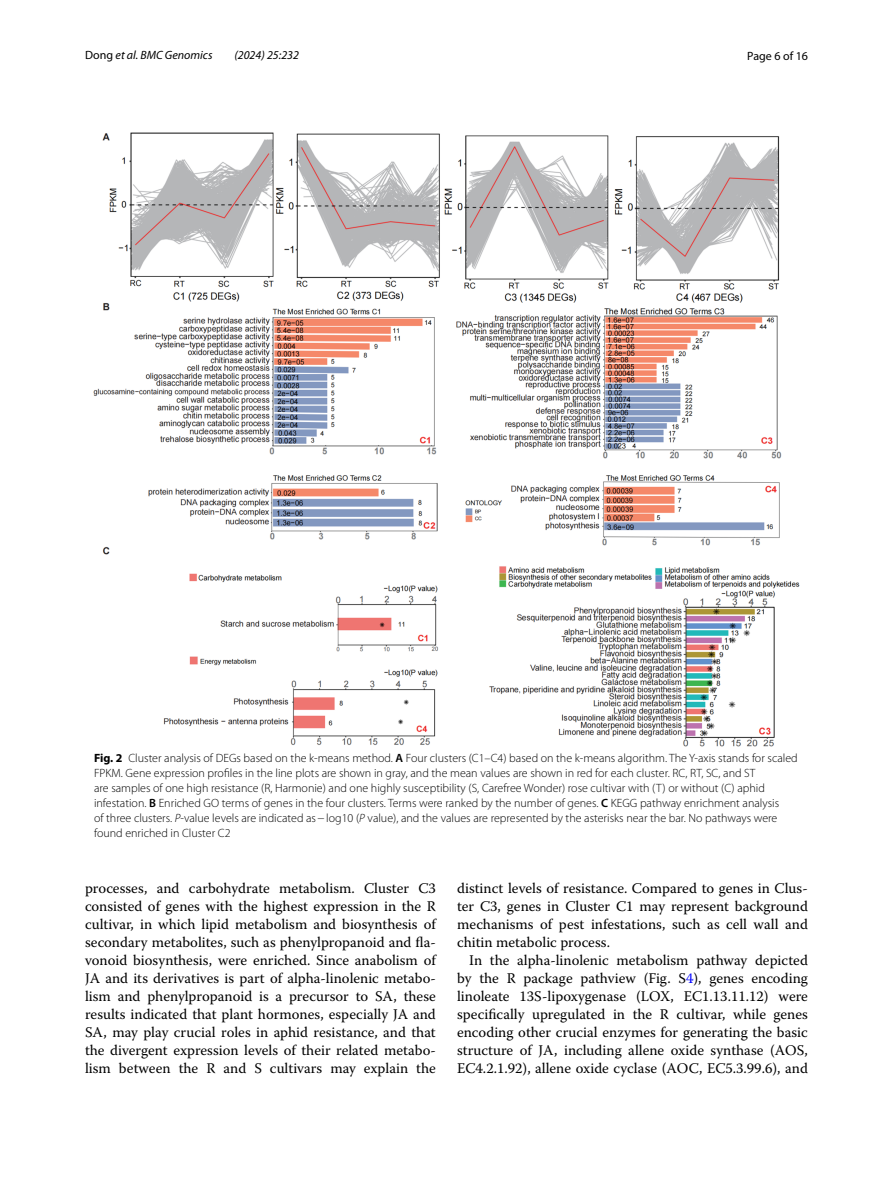
<style>
.page{position:relative;width:893px;height:1187px;background:#fff}
.page>*{position:absolute;margin:0;border:0;box-sizing:border-box;transform-origin:0 0}
.t1{font:14.7px/18px "Warnock Pro";color:#000;text-align:justify}
.t2{font:300 12px/15px "Myriad Pro";color:#000}
.t3{font:italic 12px "Myriad Pro";color:#000}
.t4{font:12px "Myriad Pro";color:#000}
.s1{font-style:normal}
.s2{font-weight:700}
.s3{font-weight:600}
.s4{font-style:italic}
.s5{color:#00f}
</style>
<div class="page">
<img style="left:93px;top:133px;width:707px;height:613px">
<p class="t3" style="left:85px;top:48px;width:129px"><span class="s1">Dong</span> et al. BMC Genomics</p>
<p class="t3" style="left:234px;top:48px;width:66px">(2024) 25:232</p>
<p class="t4" style="left:747px;top:48px;width:62px">Page 6 of 16</p>
<p class="t2" style="left:94px;top:750px;width:705px"><span class="s2">Fig. 2</span> Cluster analysis of DEGs based on the k-means method. <span class="s3">A</span> Four clusters (C1–C4) based on the k-means algorithm. The Y-axis stands for scaled FPKM. Gene expression profiles in the line plots are shown in gray, and the mean values are shown in red for each cluster. RC, RT, SC, and ST<br>are samples of one high resistance (R, Harmonie) and one highly susceptibility (S, Carefree Wonder) rose cultivar with (T) or without (C) aphid infestation. <span class="s3">B</span> Enriched GO terms of genes in the four clusters. Terms were ranked by the number of genes. <span class="s3">C</span> KEGG pathway enrichment analysis<br>of three clusters. <span class="s4">P</span>-value levels are indicated as−log10 (<span class="s4">P</span> value), and the values are represented by the asterisks near the bar. No pathways were found enriched in Cluster C2</p>
<p class="t1" style="left:85px;top:878px;width:352px">processes, and carbohydrate metabolism. Cluster C3 consisted of genes with the highest expression in the R cultivar, in which lipid metabolism and biosynthesis of secondary metabolites, such as phenylpropanoid and fla&shy;vonoid biosynthesis, were enriched. Since anabolism of JA and its derivatives is part of alpha-linolenic metabo&shy;lism and phenylpropanoid is a precursor to SA, these results indicated that plant hormones, especially JA and SA, may play crucial roles in aphid resistance, and that the divergent expression levels of their related metabo&shy;lism between the R and S cultivars may explain the</p>
<p class="t1" style="left:457px;top:878px;width:352px">distinct levels of resistance. Compared to genes in Clus&shy;ter C3, genes in Cluster C1 may represent background mechanisms of pest infestations, such as cell wall and chitin metabolic process.</p>
<p class="t1" style="left:457px;top:950px;width:352px;text-indent:12px">In the alpha-linolenic metabolism pathway depicted by the R package pathview (Fig. S<span class="s5">4</span>), genes encoding linoleate 13S-lipoxygenase (LOX, EC1.13.11.12) were specifically upregulated in the R cultivar, while genes encoding other crucial enzymes for generating the basic structure of JA, including allene oxide synthase (AOS, EC4.2.1.92), allene oxide cyclase (AOC, EC5.3.99.6), and</p>
</div>
